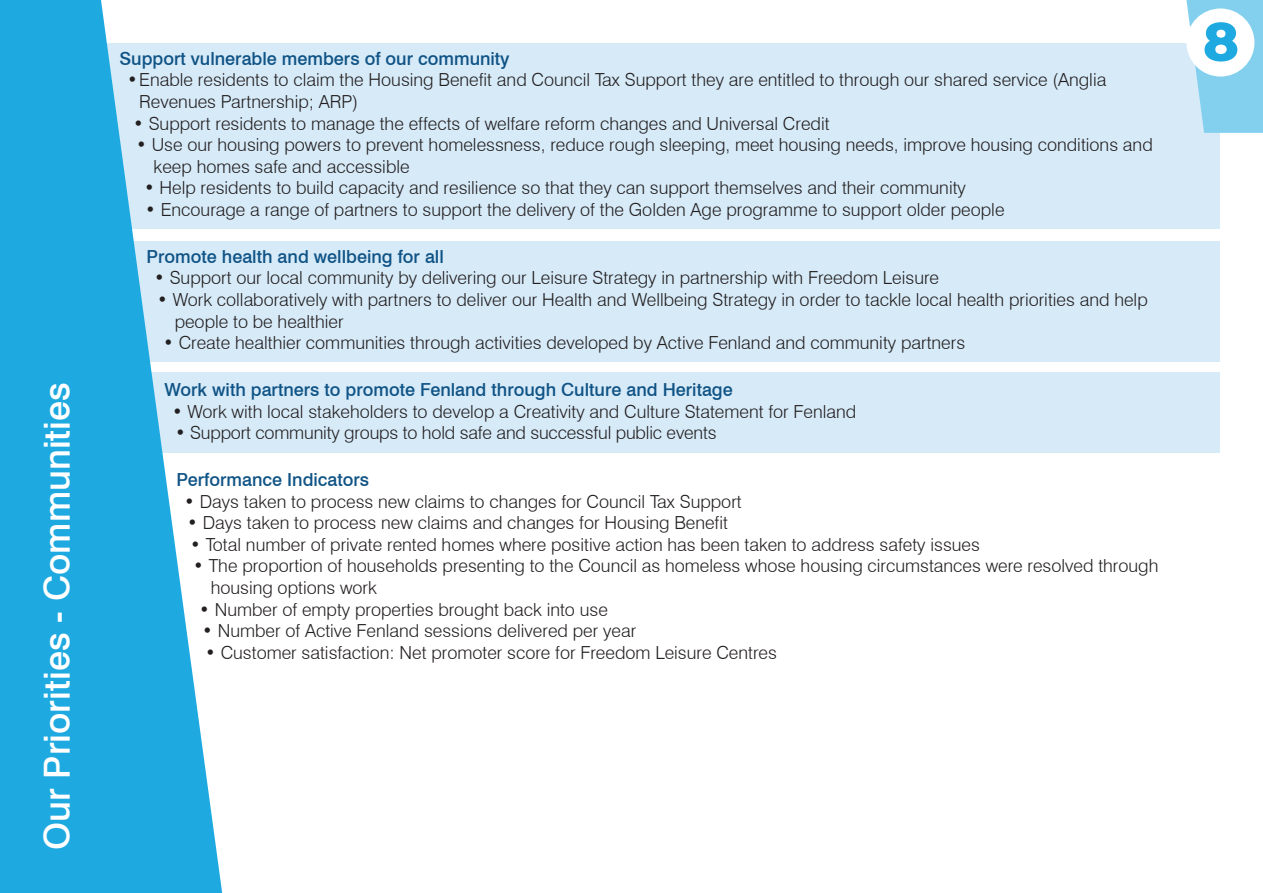
<style>
.page{position:relative;width:1263px;height:893px;background:#fff}
.page>*{position:absolute;margin:0;border:0;box-sizing:border-box;transform-origin:0 0}
.t1{font:800 54px "Montserrat";color:#1eaae1}
.t2{font:500 36px "Swiss 721 BT";color:#fff}
.t3{font:300 18px/21.6px "Swiss 721 BT";color:#231f20}
.t4{font:500 18px "Swiss 721 BT";color:#0f5385}
</style>
<div class="page">
<div style="left:43px;top:373px;width:1177px;height:80px;background:#d6eaf8"></div>
<div style="left:43px;top:241px;width:1177px;height:120px;background:#d6eaf8"></div>
<div style="left:43px;top:43px;width:1177px;height:186px;background:#d6eaf8"></div>
<svg style="left:0;top:0;width:222px;height:893px;fill:#1eaae1"></svg>
<svg style="left:1186px;top:0;width:77px;height:133px"></svg>
<div style="left:1186px;top:9px;width:68px;height:68px;background:#fff;border-radius:50%"></div>
<p class="t2" style="left:35px;top:850px;width:469px;rotate:-90deg">Our Priorities - Communities</p>
<p class="t4" style="left:119px;top:47px;width:392px">Support vulnerable members of our community</p>
<p class="t3" style="left:139px;top:69px;width:968px;text-indent:-12px">•Enable residents to claim the Housing Benefit and Council Tax Support they are entitled to through our shared service (Anglia<br>Revenues Partnership; ARP)</p>
<p class="t3" style="left:133px;top:112px;width:698px">• Support residents to manage the effects of welfare reform changes and Universal Credit</p>
<p class="t3" style="left:154px;top:134px;width:1001px;text-indent:-17px">• Use our housing powers to prevent homelessness, reduce rough sleeping, meet housing needs, improve housing conditions and keep homes safe and accessible</p>
<p class="t3" style="left:144px;top:177px;width:823px">• Help residents to build capacity and resilience so that they can support themselves and their community</p>
<p class="t3" style="left:145px;top:199px;width:861px">• Encourage a range of partners to support the delivery of the Golden Age programme to support older people</p>
<p class="t4" style="left:146px;top:245px;width:299px">Promote health and wellbeing for all</p>
<p class="t3" style="left:154px;top:267px;width:786px">• Support our local community by delivering our Leisure Strategy in partnership with Freedom Leisure</p>
<p class="t3" style="left:175px;top:289px;width:975px;text-indent:-17px">• Work collaboratively with partners to deliver our Health and Wellbeing Strategy in order to tackle local health priorities and help people to be healthier</p>
<p class="t3" style="left:163px;top:332px;width:803px">• Create healthier communities through activities developed by Active Fenland and community partners</p>
<p class="t4" style="left:164px;top:379px;width:570px">Work with partners to promote Fenland through Culture and Heritage</p>
<p class="t3" style="left:172px;top:400px;width:686px">• Work with local stakeholders to develop a Creativity and Culture Statement for Fenland</p>
<p class="t3" style="left:175px;top:422px;width:543px">• Support community groups to hold safe and successful public events</p>
<p class="t4" style="left:176px;top:469px;width:194px">Performance Indicators</p>
<p class="t3" style="left:184px;top:490px;width:559px">• Days taken to process new claims to changes for Council Tax Support</p>
<p class="t3" style="left:187px;top:512px;width:542px">• Days taken to process new claims and changes for Housing Benefit</p>
<p class="t3" style="left:190px;top:533px;width:791px">• Total number of private rented homes where positive action has been taken to address safety issues</p>
<p class="t3" style="left:193px;top:555px;width:967px">• The proportion of households presenting to the Council as homeless whose housing circumstances were resolved through</p>
<p class="t3" style="left:211px;top:577px;width:168px">housing options work</p>
<p class="t3" style="left:199px;top:598px;width:410px">• Number of empty properties brought back into use</p>
<p class="t3" style="left:202px;top:620px;width:435px">• Number of Active Fenland sessions delivered per year</p>
<p class="t3" style="left:205px;top:641px;width:573px">• Customer satisfaction: Net promoter score for Freedom Leisure Centres</p>
<p class="t1" style="left:1203px;top:2px;width:38px">8</p>
</div>
